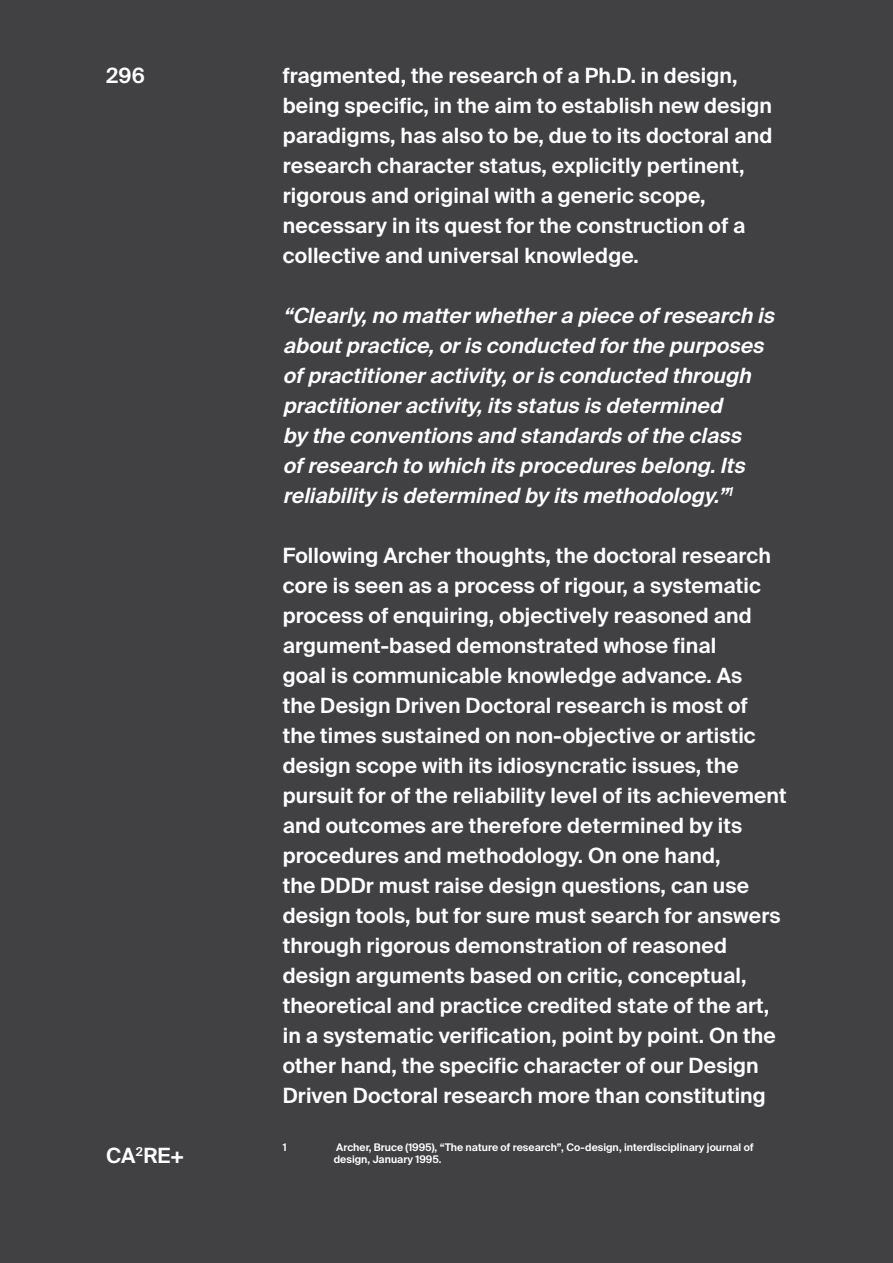
<style>
.page{position:relative;width:893px;height:1263px;background:#414042}
.page>*{position:absolute;margin:0;border:0;box-sizing:border-box;transform-origin:0 0}
.t1{font:21px/30px "Suisse Intl Semi Bold 33";letter-spacing:.005em;color:#fff}
.t2{font:italic 21px/30px "Suisse Intl Semi Bold 33";color:#fff}
.t3{font:21px "Suisse Intl Semi Bold 34";color:#fff}
.t4{font:10.5px/12.6px "Suisse Intl Semi Bold 33";color:#fff}
</style>
<div class="page">
<p class="t1" style="left:106px;top:61px;width:40px">296</p>
<p class="t3" style="left:106px;top:1144px;width:80px">CA<sup>2</sup>RE+</p>
<p class="t1" style="left:283px;top:61px;width:491px">fragmented, the research of a Ph.D. in design, being specific, in the aim to establish new design paradigms, has also to be, due to its doctoral and research character status, explicitly pertinent, rigorous and original with a generic scope, necessary in its quest for the construction of a collective and universal knowledge.</p>
<p class="t2" style="left:283px;top:301px;width:501px">“Clearly,nomatterwhetherapieceofresearchis aboutpractice,orisconductedforthepurposes ofpractitioneractivity,orisconductedthrough practitioneractivity,itsstatusisdetermined bytheconventionsandstandardsoftheclass ofresearchtowhichitsproceduresbelong.Its reliabilityisdeterminedbyitsmethodology.”<sup>1</sup></p>
<p class="t1" style="left:283px;top:541px;width:505px">Following Archer thoughts, the doctoral research core is seen as a process of rigour, a systematic process of enquiring, objectively reasoned and argument-based demonstrated whose final<br>goal is communicable knowledge advance. As<br>the Design Driven Doctoral research is most of<br>the times sustained on non-objective or artistic design scope with its idiosyncratic issues, the pursuit for of the reliability level of its achievement and outcomes are therefore determined by its procedures and methodology. On one hand,<br>the DDDr must raise design questions, can use design tools, but for sure must search for answers through rigorous demonstration of reasoned design arguments based on critic, conceptual, theoretical and practice credited state of the art, in a systematic verification, point by point. On the other hand, the specific character of our Design Driven Doctoral research more than constituting</p>
<p class="t4" style="left:283px;top:1141px;width:5px">1</p>
<p class="t4" style="left:334px;top:1141px;width:421px">Archer, Bruce (1995), “The nature of research”, Co-design, interdisciplinary journal of design, January 1995.</p>
</div>
